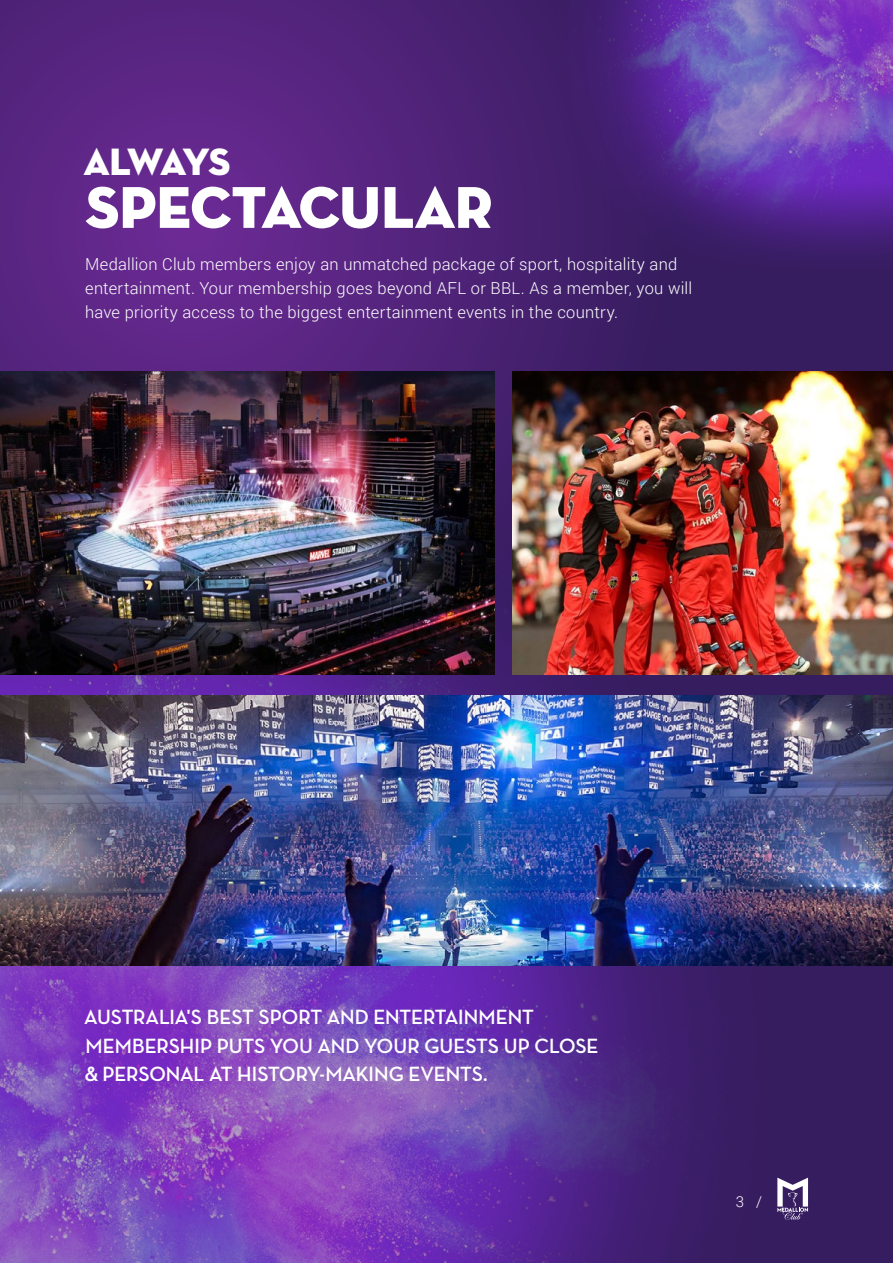
<style>
.page{position:relative;width:893px;height:1263px;background:#361d5f}
.page>*{position:absolute;margin:0;border:0;box-sizing:border-box;transform-origin:0 0}
.t1{font:60px "Neutra Disp Titling";letter-spacing:-.01em;color:#fff}
.t2{font:38.85px "Neutra Disp Titling";letter-spacing:-.085em;color:#fff}
.t3{font:700 21px/28.5px "Neutra Disp";letter-spacing:-.005em;color:#fff}
.t4{font:300 16.5px/24px "Roboto";letter-spacing:.015em;color:#fff}
.t5{font:300 15px "Roboto";color:#fff}
</style>
<div class="page">
<img style="left:677px;top:0;width:216px;height:254px">
<img style="left:0;top:674px;width:835px;height:589px">
<svg style="left:0;top:0;width:677px;height:695px"></svg>
<img style="left:0;top:695px;width:893px;height:270px">
<img style="left:512px;top:371px;width:381px;height:303px">
<img style="left:0;top:371px;width:494px;height:303px">
<svg style="left:777px;top:1177px;width:31px;height:43px"></svg>
<h2 class="t2" style="left:84px;top:137px;width:148px">ALWAYS</h2>
<h1 class="t1" style="left:85px;top:170px;width:408px">SPECTACULAR</h1>
<p class="t4" style="left:85px;top:251px;width:608px">Medallion Club members enjoy an unmatched package of sport, hospitality and entertainment. Your membership goes beyond AFL or BBL. As a member, you will have priority access to the biggest entertainment events in the country.</p>
<p class="t3" style="left:84px;top:1003px;width:516px">AUSTRALIA'S BEST SPORT AND ENTERTAINMENT<br>MEMBERSHIP PUTS YOU AND YOUR GUESTS UP CLOSE &amp; PERSONAL AT HISTORY-MAKING EVENTS.</p>
<p class="t5" style="left:736px;top:1191px;width:28px">3 /</p>
</div>
